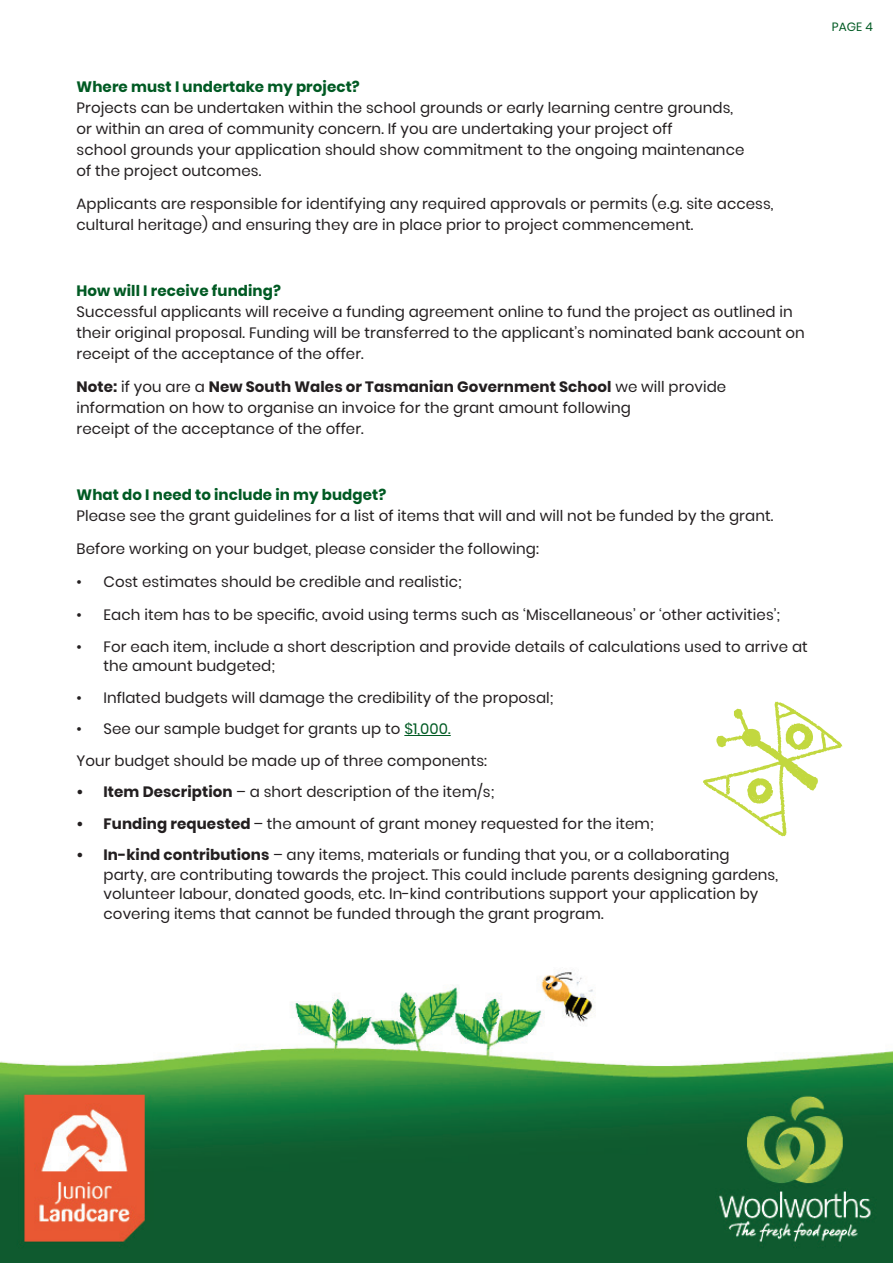
<style>
.page{position:relative;width:893px;height:1263px;background:#fff}
.page>*{position:absolute;margin:0;border:0;box-sizing:border-box;transform-origin:0 0}
.t1{font:15px/21px "Poppins";letter-spacing:.005em;color:#231f20}
.t2{font:700 15px "Poppins";letter-spacing:.005em;color:#005a23}
.t3{font:12px "Poppins";color:#005a23}
.s1{font-weight:700}
.s2{color:#005a23}
</style>
<div class="page">
<img style="left:0;top:972px;width:893px;height:291px">
<hr style="left:404px;top:735px;width:47px;height:1px;background:#005a23">
<svg style="left:703px;top:702px;width:139px;height:134px"></svg>
<p class="t2" style="left:77px;top:78px;width:285px">Where must I undertake my project?</p>
<p class="t1" style="left:77px;top:98px;width:669px">Projects can be undertaken within the school grounds or early learning centre grounds, or within an area of community concern. If you are undertaking your project off<br>school grounds your application should show commitment to the ongoing maintenance of the project outcomes.</p>
<p class="t1" style="left:77px;top:194px;width:698px">Applicants are responsible for identifying any required approvals or permits (e.g. site access, cultural heritage) and ensuring they are in place prior to project commencement.</p>
<p class="t2" style="left:77px;top:282px;width:206px">How will I receive funding?</p>
<p class="t1" style="left:77px;top:302px;width:730px">Successful applicants will receive a funding agreement online to fund the project as outlined in their original proposal. Funding will be transferred to the applicant’s nominated bank account on receipt of the acceptance of the offer.</p>
<p class="t1" style="left:77px;top:377px;width:651px"><span class="s1">Note:</span> if you are a <span class="s1">New South Wales or Tasmanian Government School</span> we will provide information on how to organise an invoice for the grant amount following<br>receipt of the acceptance of the offer.</p>
<p class="t2" style="left:77px;top:486px;width:311px">What do I need to include in my budget?</p>
<p class="t1" style="left:77px;top:506px;width:698px">Please see the grant guidelines for a list of items that will and will not be funded by the grant.</p>
<p class="t1" style="left:77px;top:539px;width:464px">Before working on your budget, please consider the following:</p>
<p class="t1" style="left:77px;top:572px;width:387px">• Cost estimates should be credible and realistic;</p>
<p class="t1" style="left:77px;top:605px;width:705px">• Each item has to be specific, avoid using terms such as ‘Miscellaneous’ or ‘other activities’;</p>
<p class="t1" style="left:104px;top:637px;width:706px;line-height:19.5px;text-indent:-27px">• For each item, include a short description and provide details of calculations used to arrive at the amount budgeted;</p>
<p class="t1" style="left:77px;top:687px;width:479px">• Inflated budgets will damage the credibility of the proposal;</p>
<p class="t1" style="left:77px;top:713px;width:412px;line-height:31.5px">• See our sample budget for grants up to <span class="s2">$1,000.<br></span>Your budget should be made up of three components:</p>
<p class="t1" style="left:77px;top:782px;width:419px"><span class="s1">• Item Description</span> – a short description of the item/s;</p>
<p class="t1" style="left:77px;top:813px;width:579px"><span class="s1">• Funding requested</span> – the amount of grant money requested for the item;</p>
<p class="t1" style="left:104px;top:845px;width:676px;line-height:19.5px;text-indent:-27px"><span class="s1">• In-kind contributions</span> – any items, materials or funding that you, or a collaborating<br>party, are contributing towards the project. This could include parents designing gardens, volunteer labour, donated goods, etc. In-kind contributions support your application by covering items that cannot be funded through the grant program.</p>
<p class="t3" style="left:832px;top:20px;width:42px">PAGE 4</p>
</div>
